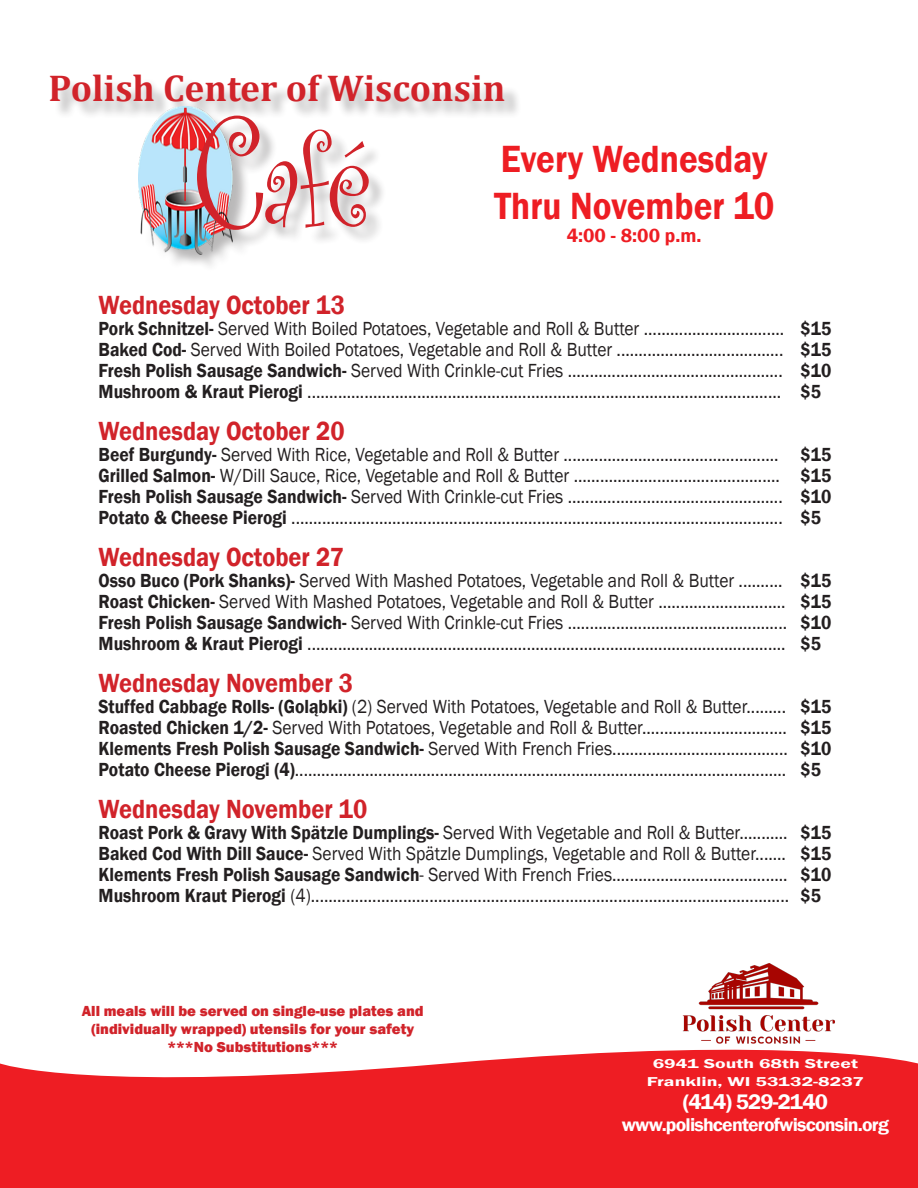
<style>
.page{position:relative;width:918px;height:1188px;background:#fff}
.page>*{position:absolute;margin:0;border:0;box-sizing:border-box;transform-origin:0 0}
.t1{font:133.35px "Curlz";color:#d1232a;scale:.82 1}
.t2{font:600 39px/46.8px "Franklin Gothic";color:#ee1d23;scale:.9 1}
.t3{font:700 37.5px "Cambria";color:#d1232a}
.t4{font:600 27px "Franklin Gothic";color:#d1232a;scale:.9 1}
.t5{font:600 21.6px "Franklin Gothic";letter-spacing:-.04em;color:#fff;scale:1.04 1}
.t6{font:19.5px "Franklin Gothic";color:#231f20;scale:.9 1}
.t7{font:600 19.5px "Franklin Gothic";color:#ee1d23}
.t8{font:600 18.9px "Franklin Gothic";letter-spacing:-.04em;color:#fff;scale:1.04 1}
.t9{font:800 15px/18px "Franklin Gothic";color:#d1232a;text-align:center}
.t10{font:600 13.2px "Franklin Gothic";color:#fff;scale:1.49 1}
.s1{font-size:167.7px}
.s2{font-weight:600}
</style>
<div class="page">
<svg style="left:0;top:1050px;width:918px;height:138px;background:#ef3238"></svg>
<img style="left:682px;top:963px;width:153px;height:87px">
<div style="left:54px;top:78px;width:468px;height:195px;background:#231f20;opacity:.31"></div>
<img style="left:139px;top:106px;width:93px;height:148px">
<p class="t3" style="left:49px;top:62px;width:458px">Polish Center of Wisconsin</p>
<p class="t1" style="left:194px;top:88px;width:218px"><span class="s1">C</span>afé</p>
<p class="t2" style="left:494px;top:136px;width:313px">Every Wednesday<br>Thru November 10</p>
<p class="t7" style="left:567px;top:224px;width:136px">4:00 - 8:00 p.m.</p>
<p class="t4" style="left:99px;top:288px;width:275px">Wednesday October 13</p>
<p class="t6" style="left:99px;top:316px;width:816px"><span class="s2">Pork Schnitzel-</span> Served With Boiled Potatoes, Vegetable and Roll &amp; Butter ................................ <span class="s2">$15</span></p>
<p class="t6" style="left:99px;top:337px;width:816px"><span class="s2">Baked Cod-</span> Served With Boiled Potatoes, Vegetable and Roll &amp; Butter ...................................... <span class="s2">$15</span></p>
<p class="t6" style="left:99px;top:358px;width:816px"><span class="s2">Fresh Polish Sausage Sandwich-</span> Served With Crinkle-cut Fries ................................................. <span class="s2">$10</span></p>
<p class="t6" style="left:99px;top:379px;width:804px"><span class="s2">Mushroom &amp; Kraut Pierogi</span> ............................................................................................................ <span class="s2">$5</span></p>
<p class="t4" style="left:99px;top:414px;width:275px">Wednesday October 20</p>
<p class="t6" style="left:99px;top:442px;width:816px"><span class="s2">Beef Burgundy-</span> Served With Rice, Vegetable and Roll &amp; Butter ................................................. <span class="s2">$15</span></p>
<p class="t6" style="left:99px;top:463px;width:816px"><span class="s2">Grilled Salmon-</span> W/Dill Sauce, Rice, Vegetable and Roll &amp; Butter ............................................... <span class="s2">$15</span></p>
<p class="t6" style="left:99px;top:484px;width:816px"><span class="s2">Fresh Polish Sausage Sandwich-</span> Served With Crinkle-cut Fries ................................................. <span class="s2">$10</span></p>
<p class="t6" style="left:99px;top:505px;width:804px"><span class="s2">Potato &amp; Cheese Pierogi</span> ................................................................................................................ <span class="s2">$5</span></p>
<p class="t4" style="left:99px;top:540px;width:274px">Wednesday October 27</p>
<p class="t6" style="left:99px;top:568px;width:816px"><span class="s2">Osso Buco (Pork Shanks)-</span> Served With Mashed Potatoes, Vegetable and Roll &amp; Butter .......... <span class="s2">$15</span></p>
<p class="t6" style="left:99px;top:589px;width:816px"><span class="s2">Roast Chicken-</span> Served With Mashed Potatoes, Vegetable and Roll &amp; Butter ............................. <span class="s2">$15</span></p>
<p class="t6" style="left:99px;top:610px;width:816px"><span class="s2">Fresh Polish Sausage Sandwich-</span> Served With Crinkle-cut Fries .................................................. <span class="s2">$10</span></p>
<p class="t6" style="left:99px;top:631px;width:804px"><span class="s2">Mushroom &amp; Kraut Pierogi</span> ............................................................................................................. <span class="s2">$5</span></p>
<p class="t4" style="left:99px;top:666px;width:284px">Wednesday November 3</p>
<p class="t6" style="left:99px;top:694px;width:816px"><span class="s2">Stuffed Cabbage Rolls- (Goląbki)</span> (2) Served With Potatoes, Vegetable and Roll &amp; Butter......... <span class="s2">$15</span></p>
<p class="t6" style="left:99px;top:715px;width:816px"><span class="s2">Roasted Chicken 1/2-</span> Served With Potatoes, Vegetable and Roll &amp; Butter................................. <span class="s2">$15</span></p>
<p class="t6" style="left:99px;top:736px;width:816px"><span class="s2">Klements Fresh Polish Sausage Sandwich-</span> Served With French Fries........................................ <span class="s2">$10</span></p>
<p class="t6" style="left:99px;top:757px;width:804px"><span class="s2">Potato Cheese Pierogi (4)</span>................................................................................................................ <span class="s2">$5</span></p>
<p class="t4" style="left:99px;top:792px;width:300px">Wednesday November 10</p>
<p class="t6" style="left:99px;top:820px;width:816px"><span class="s2">Roast Pork &amp; Gravy With Spätzle Dumplings-</span> Served With Vegetable and Roll &amp; Butter........... <span class="s2">$15</span></p>
<p class="t6" style="left:99px;top:841px;width:816px"><span class="s2">Baked Cod With Dill Sauce-</span> Served With Spätzle Dumplings, Vegetable and Roll &amp; Butter....... <span class="s2">$15</span></p>
<p class="t6" style="left:99px;top:862px;width:816px"><span class="s2">Klements Fresh Polish Sausage Sandwich</span>- Served With French Fries........................................ <span class="s2">$10</span></p>
<p class="t6" style="left:99px;top:883px;width:804px"><span class="s2">Mushroom Kraut Pierogi</span> (4)............................................................................................................. <span class="s2">$5</span></p>
<p class="t9" style="left:82px;top:1002px;width:343px">All meals will be served on single-use plates and (individually wrapped) utensils for your safety ***No Substitutions***</p>
<p class="t10" style="left:653px;top:1056px;width:139px">6941 South 68th Street</p>
<p class="t10" style="left:647px;top:1074px;width:147px">Franklin, WI 53132-8237</p>
<p class="t5" style="left:683px;top:1088px;width:141px">(414) 529-2140</p>
<p class="t8" style="left:622px;top:1113px;width:258px">www.polishcenterofwisconsin.org</p>
</div>
